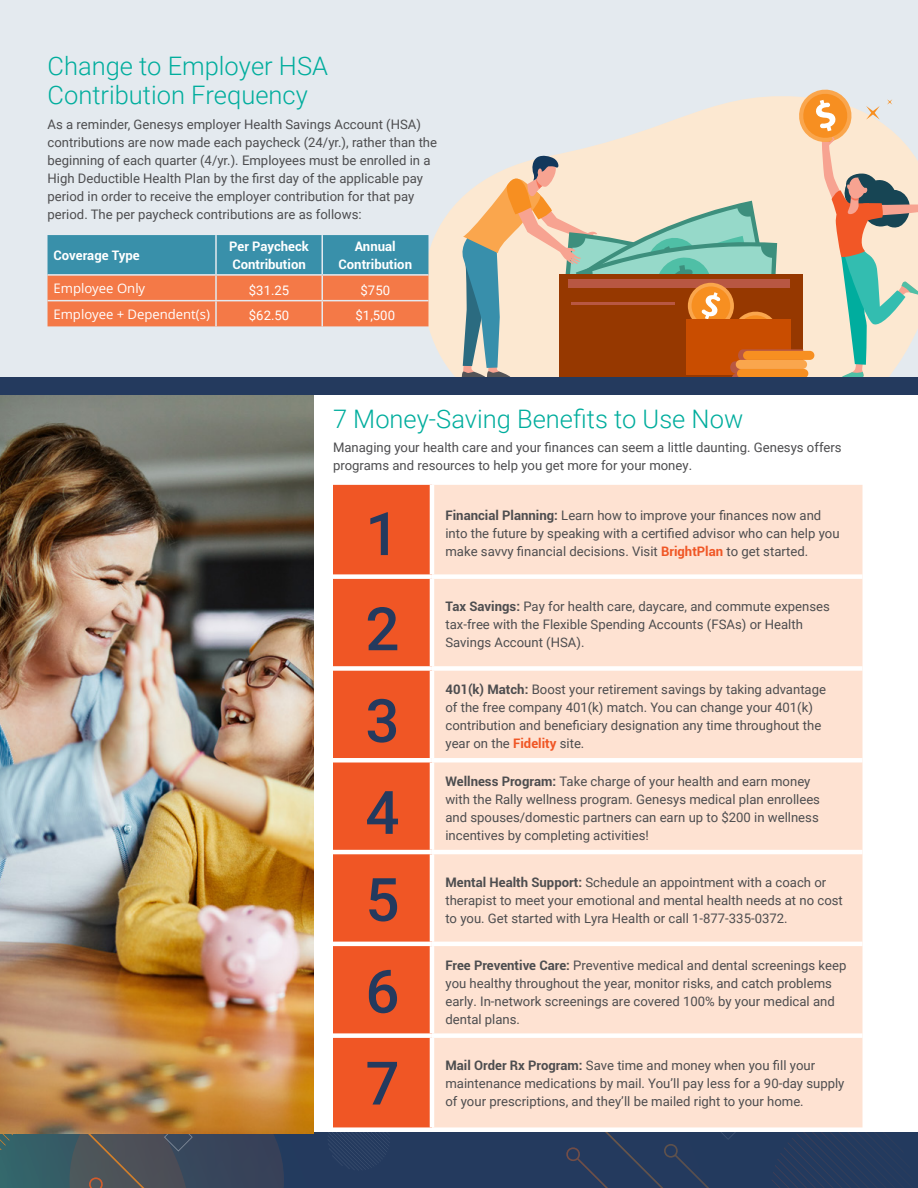
<style>
.page{position:relative;width:918px;height:1188px;background:#fff}
.page>*{position:absolute;margin:0;border:0;box-sizing:border-box;transform-origin:0 0}
.t1{font:500 60px "Roboto";color:#243a5e}
.t2{font:300 25.5px/28.5px "Roboto";color:#00ad9d}
.t3{font:13.2px/18px "Roboto";color:#4d4d4f}
.t4{font:700 13.2px/18px "Roboto";color:#fff}
.t5{font:13.2px "Open Sans";color:#fff}
.t6{font:13.2px "Roboto";color:#fff}
.s1{font-weight:700}
.s2{font-weight:700;color:#f05625}
</style>
<div class="page">
<div style="left:0;top:0;width:918px;height:381px;background:#e4eaef"></div>
<svg style="left:414px;top:201px;width:45px;height:176px;fill:#fce8d1"></svg>
<svg style="left:459px;top:89px;width:459px;height:288px;background:#d1bba0"></svg>
<div style="left:284px;top:1133px;width:634px;height:55px;background:#243a5e"></div>
<svg style="left:771px;top:1133px;width:142px;height:55px;background:#253a5d"></svg>
<svg style="left:328px;top:1133px;width:62px;height:37px;background:#283d60"></svg>
<svg style="left:0;top:1133px;width:284px;height:55px;background:#41515b"></svg>
<div style="left:546px;top:1133px;width:197px;height:55px;background:#243a5e"></div>
<div style="left:333px;top:485px;width:97px;height:642px;background:#f05625"></div>
<div style="left:434px;top:485px;width:428px;height:642px;background:#fee2d2"></div>
<div style="left:333px;top:574px;width:99px;height:5px;background:#fff"></div>
<div style="left:432px;top:574px;width:430px;height:5px;background:#fff"></div>
<div style="left:333px;top:666px;width:99px;height:5px;background:#fff"></div>
<div style="left:432px;top:666px;width:430px;height:5px;background:#fff"></div>
<div style="left:333px;top:758px;width:99px;height:5px;background:#fff"></div>
<div style="left:432px;top:758px;width:430px;height:5px;background:#fff"></div>
<hr style="left:333px;top:850px;width:99px;height:4px;background:#fff">
<hr style="left:432px;top:850px;width:430px;height:4px;background:#fff">
<hr style="left:333px;top:942px;width:99px;height:4px;background:#fff">
<hr style="left:432px;top:942px;width:430px;height:4px;background:#fff">
<div style="left:333px;top:1033px;width:99px;height:5px;background:#fff"></div>
<div style="left:432px;top:1033px;width:430px;height:5px;background:#fff"></div>
<img style="left:0;top:394px;width:313px;height:739px">
<div style="left:0;top:377px;width:918px;height:17px;background:#243a5e"></div>
<svg style="left:48px;top:235px;width:380px;height:91px;background:#a18373"></svg>
<hr style="left:215px;top:235px;width:2px;height:39px;background:#e4eaef">
<hr style="left:321px;top:235px;width:2px;height:39px;background:#e4eaef">
<hr style="left:48px;top:274px;width:168px;height:2px;background:#e4eaef">
<hr style="left:216px;top:274px;width:106px;height:2px;background:#e4eaef">
<hr style="left:215px;top:276px;width:2px;height:24px;background:#e4eaef">
<hr style="left:322px;top:274px;width:106px;height:2px;background:#e4eaef">
<hr style="left:321px;top:276px;width:2px;height:24px;background:#e4eaef">
<hr style="left:48px;top:300px;width:168px;height:1px;background:#e4eaef">
<hr style="left:216px;top:300px;width:106px;height:1px;background:#e4eaef">
<hr style="left:215px;top:301px;width:2px;height:25px;background:#e4eaef">
<hr style="left:322px;top:300px;width:106px;height:1px;background:#e4eaef">
<hr style="left:321px;top:301px;width:2px;height:25px;background:#e4eaef">
<h2 class="t2" style="left:48px;top:51px;width:282px">Change to Employer HSA<br>Contribution Frequency</h2>
<p class="t3" style="left:48px;top:114px;width:391px">As a reminder, Genesys employer Health Savings Account (HSA) contributions are now made each paycheck (24/yr.), rather than the beginning of each quarter (4/yr.). Employees must be enrolled in a High Deductible Health Plan by the first day of the applicable pay period in order to receive the employer contribution for that pay period. The per paycheck contributions are as follows:</p>
<p class="t4" style="left:54px;top:246px;width:88px">Coverage Type</p>
<p class="t4" style="left:229px;top:237px;width:81px">Per Paycheck<br>Contribution</p>
<p class="t4" style="left:339px;top:237px;width:75px;text-align:center">Annual<br>Contribution</p>
<p class="t5" style="left:54px;top:279px;width:93px">Employee Only</p>
<p class="t6" style="left:249px;top:281px;width:42px">$31.25</p>
<p class="t6" style="left:361px;top:281px;width:31px">$750</p>
<p class="t5" style="left:53px;top:305px;width:158px">Employee + Dependent(s)</p>
<p class="t6" style="left:249px;top:306px;width:42px">$62.50</p>
<p class="t6" style="left:356px;top:306px;width:41px">$1,500</p>
<h2 class="t2" style="left:333px;top:403px;width:412px">7 Money-Saving Benefits to Use Now</h2>
<p class="t3" style="left:333px;top:438px;width:510px">Managing your health care and your finances can seem a little daunting. Genesys offers programs and resources to help you get more for your money.</p>
<h1 class="t1" style="left:365px;top:492px;width:36px">1</h1>
<p class="t3" style="left:445px;top:505px;width:396px"><span class="s1">Financial Planning:</span> Learn how to improve your finances now and into the future by speaking with a certified advisor who can help you make savvy financial decisions. Visit <span class="s2">BrightPlan</span> to get started.</p>
<h1 class="t1" style="left:365px;top:587px;width:36px">2</h1>
<p class="t3" style="left:445px;top:597px;width:386px"><span class="s1">Tax Savings:</span> Pay for health care, daycare, and commute expenses tax-free with the Flexible Spending Accounts (FSAs) or Health<br>Savings Account (HSA).</p>
<h1 class="t1" style="left:365px;top:679px;width:36px">3</h1>
<h1 class="t1" style="left:365px;top:770px;width:36px">4</h1>
<p class="t3" style="left:445px;top:680px;width:382px"><span class="s1">401(k) Match:</span> Boost your retirement savings by taking advantage of the free company 401(k) match. You can change your 401(k) contribution and beneficiary designation any time throughout the year on the <span class="s2">Fidelity</span> site.</p>
<p class="t3" style="left:445px;top:772px;width:376px"><span class="s1">Wellness Program:</span> Take charge of your health and earn money with the Rally wellness program. Genesys medical plan enrollees and spouses/domestic partners can earn up to $200 in wellness incentives by completing activities!</p>
<h1 class="t1" style="left:365px;top:858px;width:36px">5</h1>
<p class="t3" style="left:445px;top:873px;width:399px"><span class="s1">Mental Health Support:</span> Schedule an appointment with a coach or therapist to meet your emotional and mental health needs at no cost to you. Get started with Lyra Health or call 1-877-335-0372.</p>
<h1 class="t1" style="left:365px;top:949px;width:36px">6</h1>
<p class="t3" style="left:445px;top:955px;width:402px"><span class="s1">Free Preventive Care:</span> Preventive medical and dental screenings keep you healthy throughout the year, monitor risks, and catch problems early. In-network screenings are covered 100% by your medical and dental plans.</p>
<h1 class="t1" style="left:365px;top:1041px;width:36px">7</h1>
<p class="t3" style="left:445px;top:1056px;width:401px"><span class="s1">Mail Order Rx Program:</span> Save time and money when you fill your maintenance medications by mail. You’ll pay less for a 90-day supply of your prescriptions, and they’ll be mailed right to your home.</p>
</div>
